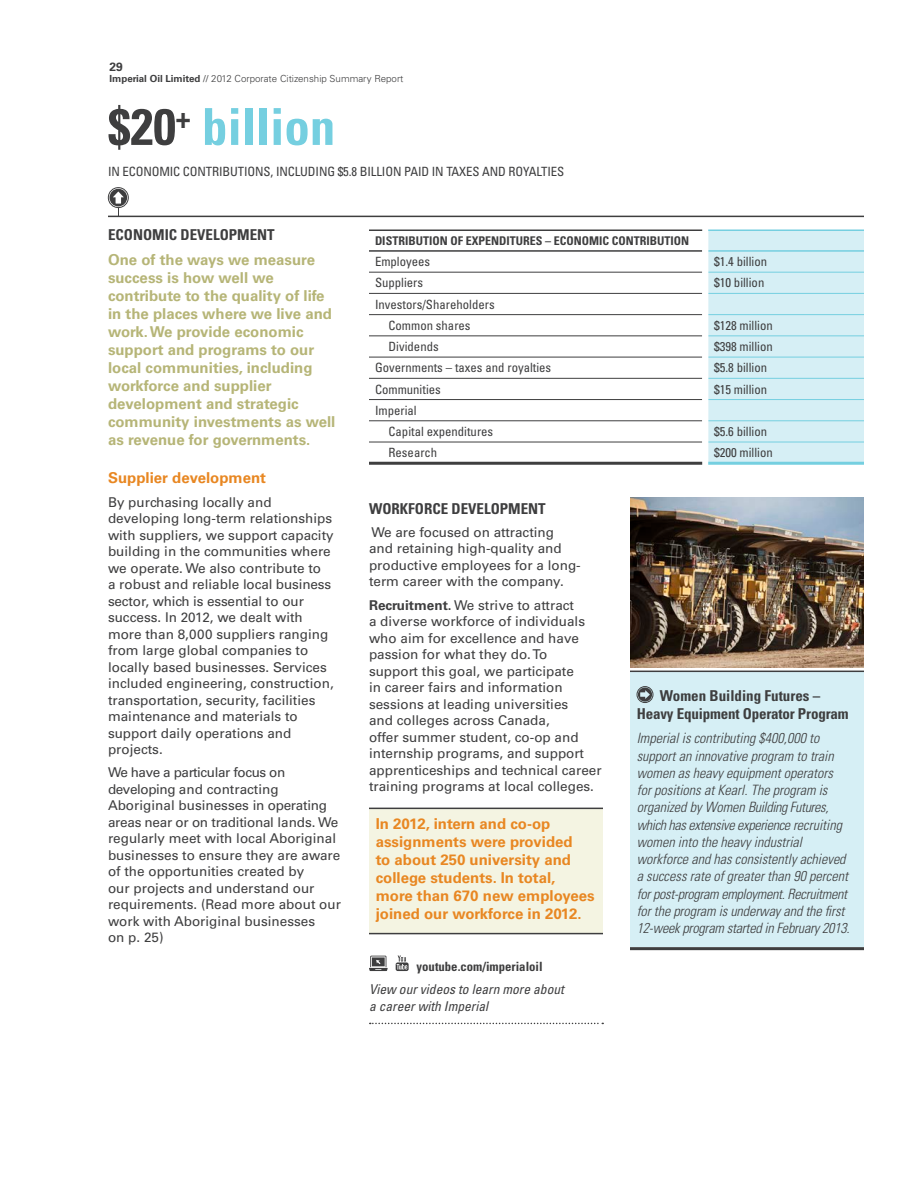
<style>
.page{position:relative;width:918px;height:1188px;background:#fff}
.page>*{position:absolute;margin:0;border:0;box-sizing:border-box;transform-origin:0 0}
.pull_out_large_text{font:700 condensed 51px "Univers LT Std";color:#75cfe0}
.intro_text{font:700 15px/18px "Univers LT Std";color:#b6b577}
.highlight_text{font:700 15px/18px "Univers LT Std";color:#e88722}
.highlights_condensed{font:700 condensed 15px/18px "Univers LT Std";letter-spacing:-.01em;color:#3e3e3f;text-align:center}
.body_copy{font:700 condensed 15px "Univers LT Std";color:#3e3e3f}
.heading_1{font:700 condensed 15px "Univers LT Std";color:#3e3e3f}
.heading_2{font:700 15px "Univers LT Std";color:#e88722}
.italic_case_study_te{font:italic 300 condensed 14.25px/17.2px "Univers LT Std";color:#3e3e3f}
.body_copy-2{font:13.5px/16.5px "Univers LT Std";color:#3e3e3f}
.body_copy-3{font:italic condensed 13.5px/16.5px "Univers LT Std";color:#3e3e3f}
.pull_out_small_text{font:condensed 12.75px "Univers LT Std";color:#3e3e3f}
.photo_cutline{font:700 condensed 12.75px "Univers LT Std";color:#3e3e3f}
.t1{font:700 condensed 12px "Univers LT Std";color:#3e3e3f}
.t2{font:700 12px "Univers LT Std";color:#3e3e3f}
.t3{font:300 9.75px "Univers LT Std";color:#3e3e3f}
.s1{font-weight:700}
.s2{font-weight:400}
.s3{color:#3e3e3f}
</style>
<div class="page">
<div style="left:369px;top:809px;width:234px;height:125px;background:#f4f4e2"></div>
<hr style="left:369px;top:808px;width:234px;height:1px;background:#3e3e3f">
<hr style="left:369px;top:933px;width:234px;height:1px;background:#3e3e3f">
<svg style="left:370px;top:1023px;width:233px;height:1px"></svg>
<svg style="left:369px;top:956px;width:19px;height:15px"></svg>
<svg style="left:396px;top:955px;width:13px;height:16px"></svg>
<div style="left:108px;top:187px;width:21px;height:21px;border:1px solid #3e3e3f;border-radius:50%"></div>
<svg style="left:109px;top:189px;width:18px;height:27px"></svg>
<hr style="left:108px;top:216px;width:756px;height:1px;background:#3e3e3f">
<div style="left:630px;top:671px;width:234px;height:276px;background:#d6eff5"></div>
<svg style="left:638px;top:688px;width:14px;height:14px"></svg>
<div style="left:637px;top:686px;width:16px;height:17px;border:1px solid #3e3e3f;border-radius:50%"></div>
<img style="left:630px;top:497px;width:234px;height:171px">
<hr style="left:630px;top:947px;width:234px;height:3px;background:#3e3e3f">
<hr style="left:630px;top:671px;width:234px;height:1px;background:#3e3e3f">
<div style="left:708px;top:231px;width:156px;height:231px;background:#d6eff5"></div>
<hr style="left:705px;top:230px;width:159px;height:1px;background:#75cfe0">
<hr style="left:708px;top:250px;width:156px;height:2px;background:#75cfe0">
<hr style="left:708px;top:272px;width:156px;height:1px;background:#75cfe0">
<hr style="left:708px;top:293px;width:156px;height:1px;background:#75cfe0">
<hr style="left:708px;top:314px;width:156px;height:1px;background:#75cfe0">
<hr style="left:708px;top:335px;width:156px;height:1px;background:#75cfe0">
<hr style="left:708px;top:357px;width:156px;height:1px;background:#75cfe0">
<hr style="left:708px;top:378px;width:156px;height:1px;background:#75cfe0">
<hr style="left:708px;top:399px;width:156px;height:1px;background:#75cfe0">
<hr style="left:708px;top:420px;width:156px;height:1px;background:#75cfe0">
<hr style="left:708px;top:442px;width:156px;height:1px;background:#75cfe0">
<hr style="left:705px;top:462px;width:159px;height:3px;background:#75cfe0">
<hr style="left:369px;top:230px;width:336px;height:1px;background:#3e3e3f">
<hr style="left:369px;top:250px;width:333px;height:2px;background:#3e3e3f">
<hr style="left:369px;top:272px;width:333px;height:1px;background:#3e3e3f">
<hr style="left:369px;top:293px;width:333px;height:1px;background:#3e3e3f">
<hr style="left:369px;top:314px;width:333px;height:1px;background:#3e3e3f">
<hr style="left:369px;top:335px;width:333px;height:1px;background:#3e3e3f">
<hr style="left:369px;top:357px;width:333px;height:1px;background:#3e3e3f">
<hr style="left:369px;top:378px;width:333px;height:1px;background:#3e3e3f">
<hr style="left:369px;top:399px;width:333px;height:1px;background:#3e3e3f">
<hr style="left:369px;top:420px;width:333px;height:1px;background:#3e3e3f">
<hr style="left:369px;top:442px;width:333px;height:1px;background:#3e3e3f">
<hr style="left:369px;top:462px;width:336px;height:3px;background:#3e3e3f">
<div style="left:702px;top:226px;width:6px;height:242px;background:#fff"></div>
<p class="t2" style="left:110px;top:59px;width:15px">29</p>
<p class="t3" style="left:110px;top:73px;width:296px"><span class="s1">Imperial Oil Limited</span> <span class="s2">//</span> 2012 Corporate Citizenship Summary Report</p>
<p class="pull_out_large_text" style="left:108px;top:96px;width:229px"><span class="s3">$20</span><sup>+</sup> billion</p>
<p class="pull_out_small_text" style="left:108px;top:164px;width:458px">IN ECONOMIC CONTRIBUTIONS, INCLUDING $5.8 BILLION PAID IN TAXES AND ROYALTIES</p>
<p class="heading_1" style="left:108px;top:226px;width:168px">ECONOMIC DEVELOPMENT</p>
<p class="intro_text" style="left:108px;top:251px;width:229px">One of the ways we measure success is how well we contribute to the quality of life in the places where we live and work. We provide economic support and programs to our local communities, including workforce and supplier development and strategic community investments as well as revenue for governments.</p>
<p class="heading_2" style="left:108px;top:469px;width:160px">Supplier development</p>
<p class="body_copy-2" style="left:108px;top:494px;width:227px">By purchasing locally and developing long-term relationships with suppliers, we support capacity building in the communities where we operate. We also contribute to<br>a robust and reliable local business sector, which is essential to our success. In 2012, we dealt with more than 8,000 suppliers ranging from large global companies to locally based businesses. Services included engineering, construction, transportation, security, facilities maintenance and materials to support daily operations and projects.</p>
<p class="body_copy-2" style="left:108px;top:764px;width:235px">We have a particular focus on developing and contracting<br>Aboriginal businesses in operating areas near or on traditional lands. We regularly meet with local Aboriginal businesses to ensure they are aware of the opportunities created by<br>our projects and understand our requirements. (Read more about our work with Aboriginal businesses<br>on p. 25)</p>
<p class="t1" style="left:375px;top:233px;width:316px">DISTRIBUTION OF EXPENDITURES – ECONOMIC CONTRIBUTION</p>
<p class="pull_out_small_text" style="left:375px;top:254px;width:57px">Employees</p>
<p class="pull_out_small_text" style="left:714px;top:254px;width:55px">$1.4 billion</p>
<p class="pull_out_small_text" style="left:375px;top:275px;width:50px">Suppliers</p>
<p class="pull_out_small_text" style="left:714px;top:275px;width:52px">$10 billion</p>
<p class="pull_out_small_text" style="left:375px;top:296px;width:121px">Investors/Shareholders</p>
<p class="pull_out_small_text" style="left:389px;top:317px;width:84px">Common shares</p>
<p class="pull_out_small_text" style="left:714px;top:317px;width:60px">$128 million</p>
<p class="pull_out_small_text" style="left:389px;top:338px;width:52px">Dividends</p>
<p class="pull_out_small_text" style="left:714px;top:338px;width:60px">$398 million</p>
<p class="pull_out_small_text" style="left:375px;top:360px;width:178px">Governments – taxes and royalties</p>
<p class="pull_out_small_text" style="left:714px;top:360px;width:55px">$5.8 billion</p>
<p class="pull_out_small_text" style="left:375px;top:381px;width:67px">Communities</p>
<p class="pull_out_small_text" style="left:714px;top:381px;width:55px">$15 million</p>
<p class="pull_out_small_text" style="left:375px;top:402px;width:43px">Imperial</p>
<p class="pull_out_small_text" style="left:389px;top:423px;width:106px">Capital expenditures</p>
<p class="pull_out_small_text" style="left:714px;top:423px;width:55px">$5.6 billion</p>
<p class="pull_out_small_text" style="left:389px;top:445px;width:50px">Research</p>
<p class="pull_out_small_text" style="left:714px;top:445px;width:60px">$200 million</p>
<p class="body_copy" style="left:369px;top:499px;width:178px">WORKFORCE DEVELOPMENT</p>
<p class="body_copy-2" style="left:369px;top:524px;width:213px">We are focused on attracting<br>and retaining high-quality and productive employees for a long&shy;term career with the company.</p>
<p class="body_copy-2" style="left:369px;top:597px;width:234px"><span class="s1">Recruitment.</span> We strive to attract<br>a diverse workforce of individuals who aim for excellence and have passion for what they do. To<br>support this goal, we participate<br>in career fairs and information sessions at leading universities<br>and colleges across Canada,<br>offer summer student, co-op and internship programs, and support apprenticeships and technical career training programs at local colleges.</p>
<p class="highlight_text" style="left:376px;top:815px;width:221px">In 2012, intern and co-op assignments were provided<br>to about 250 university and college students. In total, more than 670 new employees joined our workforce in 2012.</p>
<p class="photo_cutline" style="left:417px;top:959px;width:128px">youtube.com/imperialoil</p>
<p class="body_copy-3" style="left:369px;top:981px;width:196px">View our videos to learn more about a career with Imperial</p>
<p class="highlights_condensed" style="left:637px;top:687px;width:213px">Women Building Futures –<br>Heavy Equipment Operator Program</p>
<p class="italic_case_study_te" style="left:637px;top:730px;width:215px">Imperial is contributing $400,000 to support an innovative program to train women as heavy equipment operators for positions at Kearl. The program is organized by Women Building Futures, which has extensive experience recruiting women into the heavy industrial workforce and has consistently achieved a success rate of greater than 90 percent for post-program employment. Recruitment for the program is underway and the first 12-week program started in February 2013.</p>
</div>
